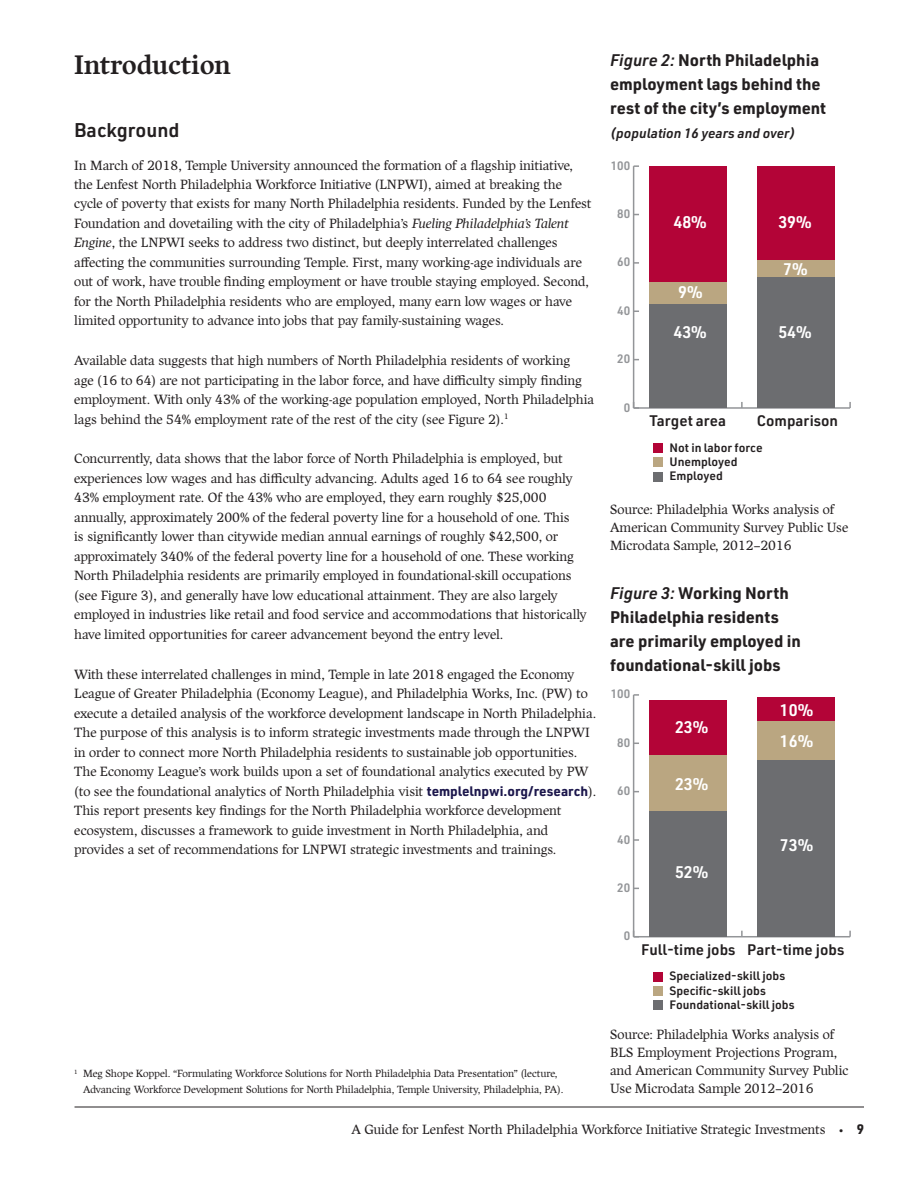
<style>
.page{position:relative;width:918px;height:1188px;background:#fff}
.page>*{position:absolute;margin:0;border:0;box-sizing:border-box;transform-origin:0 0}
.t1{font:700 27px "Harfang";letter-spacing:-.01em;color:#231f20}
.t2{font:600 19.5px "URWDIN";color:#231f20}
.t3{font:700 16.5px/24px "URWDIN";color:#231f20}
.t4{font:600 16.5px "URWDIN";color:#fff}
.t5{font:600 15px "URWDIN";color:#231f20}
.t6{font:300 13.5px/19.5px "Harfang";letter-spacing:-.01em;color:#231f20}
.t7{font:italic 600 13.5px "URWDIN";color:#231f20}
.t8{font:600 12px "URWDIN";color:#231f20}
.t9{font:600 12px "URWDIN";color:#939598}
.t10{font:300 10.5px/16.5px "Harfang";letter-spacing:-.01em;color:#231f20}
.s1{font-style:italic}
.s2{font-family:"URWDIN";font-weight:700;color:#1c174c}
.s3{font-weight:600;font-style:italic}
.s4{font-family:"URWDIN";font-weight:700}
</style>
<div class="page">
<hr style="left:75px;top:1107px;width:789px;height:1px;background:#231f20">
<hr style="left:634px;top:407px;width:216px;height:2px;background:#939598">
<hr style="left:633px;top:166px;width:1px;height:242px;background:#939598">
<div style="left:649px;top:166px;width:78px;height:116px;background:#b30437"></div>
<div style="left:757px;top:166px;width:78px;height:94px;background:#b30437"></div>
<div style="left:649px;top:282px;width:78px;height:22px;background:#baa681"></div>
<div style="left:757px;top:260px;width:78px;height:17px;background:#baa681"></div>
<div style="left:649px;top:304px;width:78px;height:104px;background:#6c6d70"></div>
<div style="left:757px;top:277px;width:78px;height:131px;background:#6c6d70"></div>
<div style="left:653px;top:443px;width:9px;height:9px;background:#b30437"></div>
<div style="left:653px;top:458px;width:9px;height:9px;background:#baa681"></div>
<div style="left:653px;top:472px;width:9px;height:9px;background:#6c6d70"></div>
<hr style="left:634px;top:936px;width:216px;height:1px;background:#939598">
<hr style="left:633px;top:695px;width:1px;height:242px;background:#939598">
<div style="left:649px;top:700px;width:78px;height:55px;background:#b30437"></div>
<div style="left:757px;top:697px;width:78px;height:25px;background:#b30437"></div>
<div style="left:649px;top:755px;width:78px;height:56px;background:#baa681"></div>
<div style="left:757px;top:722px;width:78px;height:38px;background:#baa681"></div>
<div style="left:649px;top:811px;width:78px;height:126px;background:#6c6d70"></div>
<div style="left:757px;top:760px;width:78px;height:177px;background:#6c6d70"></div>
<div style="left:653px;top:972px;width:9px;height:9px;background:#b30437"></div>
<div style="left:653px;top:986px;width:9px;height:10px;background:#baa681"></div>
<div style="left:653px;top:1001px;width:9px;height:9px;background:#6c6d70"></div>
<h1 class="t1" style="left:74px;top:49px;width:158px">Introduction</h1>
<h2 class="t2" style="left:74px;top:116px;width:107px">Background</h2>
<p class="t6" style="left:74px;top:155px;width:519px">In March of 2018, Temple University announced the formation of a flagship initiative, the Lenfest North Philadelphia Workforce Initiative (LNPWI), aimed at breaking the cycle of poverty that exists for many North Philadelphia residents. Funded by the Lenfest Foundation and dovetailing with the city of Philadelphia’s <span class="s1">Fueling Philadelphia’s Talent Engine</span>, the LNPWI seeks to address two distinct, but deeply interrelated challenges affecting the communities surrounding Temple. First, many working-age individuals are out of work, have trouble finding employment or have trouble staying employed. Second, for the North Philadelphia residents who are employed, many earn low wages or have limited opportunity to advance into jobs that pay family-sustaining wages.</p>
<p class="t6" style="left:74px;top:351px;width:521px">Available data suggests that high numbers of North Philadelphia residents of working<br>age (16 to 64) are not participating in the labor force, and have difficulty simply finding employment. With only 43% of the working-age population employed, North Philadelphia lags behind the 54% employment rate of the rest of the city (see Figure 2).<sup>1</sup></p>
<p class="t6" style="left:74px;top:449px;width:514px">Concurrently, data shows that the labor force of North Philadelphia is employed, but experiences low wages and has difficulty advancing. Adults aged 16 to 64 see roughly 43% employment rate. Of the 43% who are employed, they earn roughly $25,000 annually, approximately 200% of the federal poverty line for a household of one. This<br>is significantly lower than citywide median annual earnings of roughly $42,500, or approximately 340% of the federal poverty line for a household of one. These working North Philadelphia residents are primarily employed in foundational-skill occupations (see Figure 3), and generally have low educational attainment. They are also largely employed in industries like retail and food service and accommodations that historically have limited opportunities for career advancement beyond the entry level.</p>
<p class="t6" style="left:74px;top:664px;width:524px">With these interrelated challenges in mind, Temple in late 2018 engaged the Economy League of Greater Philadelphia (Economy League), and Philadelphia Works, Inc. (PW) to execute a detailed analysis of the workforce development landscape in North Philadelphia.<br>The purpose of this analysis is to inform strategic investments made through the LNPWI in order to connect more North Philadelphia residents to sustainable job opportunities.<br>The Economy League’s work builds upon a set of foundational analytics executed by PW (to see the foundational analytics of North Philadelphia visit <span class="s2">templelnpwi.org/research</span>).<br>This report presents key findings for the North Philadelphia workforce development ecosystem, discusses a framework to guide investment in North Philadelphia, and provides a set of recommendations for LNPWI strategic investments and trainings.</p>
<p class="t3" style="left:610px;top:47px;width:217px"><span class="s3">Figure 2:</span> North Philadelphia employment lags behind the rest of the city’s employment</p>
<p class="t7" style="left:610px;top:124px;width:187px">(population 16 years and over)</p>
<p class="t9" style="left:611px;top:157px;width:21px">100</p>
<p class="t9" style="left:617px;top:206px;width:14px">80</p>
<p class="t9" style="left:617px;top:254px;width:14px">60</p>
<p class="t9" style="left:617px;top:302px;width:14px">40</p>
<p class="t9" style="left:617px;top:351px;width:14px">20</p>
<p class="t9" style="left:624px;top:399px;width:8px">0</p>
<p class="t4" style="left:673px;top:211px;width:35px">48%</p>
<p class="t4" style="left:778px;top:211px;width:35px">39%</p>
<p class="t4" style="left:678px;top:281px;width:26px">9%</p>
<p class="t4" style="left:783px;top:258px;width:26px">7%</p>
<p class="t4" style="left:673px;top:321px;width:35px">43%</p>
<p class="t4" style="left:778px;top:321px;width:35px">54%</p>
<p class="t5" style="left:649px;top:411px;width:78px">Target area</p>
<p class="t5" style="left:757px;top:410px;width:83px">Comparison</p>
<p class="t8" style="left:670px;top:439px;width:95px">Not in labor force</p>
<p class="t8" style="left:670px;top:453px;width:70px">Unemployed</p>
<p class="t8" style="left:670px;top:468px;width:55px">Employed</p>
<p class="t6" style="left:610px;top:500px;width:240px;line-height:18px">Source: Philadelphia Works analysis of<br>American Community Survey Public Use<br>Microdata Sample, 2012–2016</p>
<p class="t3" style="left:610px;top:580px;width:192px"><span class="s3">Figure 3:</span> Working North<br>Philadelphia residents are primarily employed in foundational-skill jobs</p>
<p class="t9" style="left:611px;top:686px;width:21px">100</p>
<p class="t9" style="left:617px;top:734px;width:14px">80</p>
<p class="t9" style="left:617px;top:783px;width:14px">60</p>
<p class="t9" style="left:617px;top:831px;width:14px">40</p>
<p class="t9" style="left:617px;top:879px;width:14px">20</p>
<p class="t4" style="left:675px;top:716px;width:35px">23%</p>
<p class="t4" style="left:675px;top:773px;width:35px">23%</p>
<p class="t4" style="left:675px;top:861px;width:35px">52%</p>
<p class="t4" style="left:780px;top:699px;width:35px">10%</p>
<p class="t4" style="left:780px;top:730px;width:35px">16%</p>
<p class="t4" style="left:780px;top:834px;width:35px">73%</p>
<p class="t10" style="left:83px;top:1065px;width:482px;text-indent:-9px"><sup>1</sup> Meg Shope Koppel. “Formulating Workforce Solutions for North Philadelphia Data Presentation” (lecture,<br>Advancing Workforce Development Solutions for North Philadelphia, Temple University, Philadelphia, PA).</p>
<p class="t9" style="left:624px;top:928px;width:8px">0</p>
<p class="t5" style="left:641px;top:939px;width:205px">Full-time jobs Part-time jobs</p>
<p class="t8" style="left:670px;top:968px;width:117px">Specialized-skill jobs</p>
<p class="t8" style="left:670px;top:982px;width:98px">Specific-skill jobs</p>
<p class="t8" style="left:670px;top:997px;width:127px">Foundational-skill jobs</p>
<p class="t6" style="left:610px;top:1026px;width:240px;line-height:18px">Source: Philadelphia Works analysis of BLS Employment Projections Program, and American Community Survey Public Use Microdata Sample 2012–2016</p>
<p class="t6" style="left:351px;top:1119px;width:514px">A Guide for Lenfest North Philadelphia Workforce Initiative Strategic Investments • <span class="s4">9</span></p>
</div>
